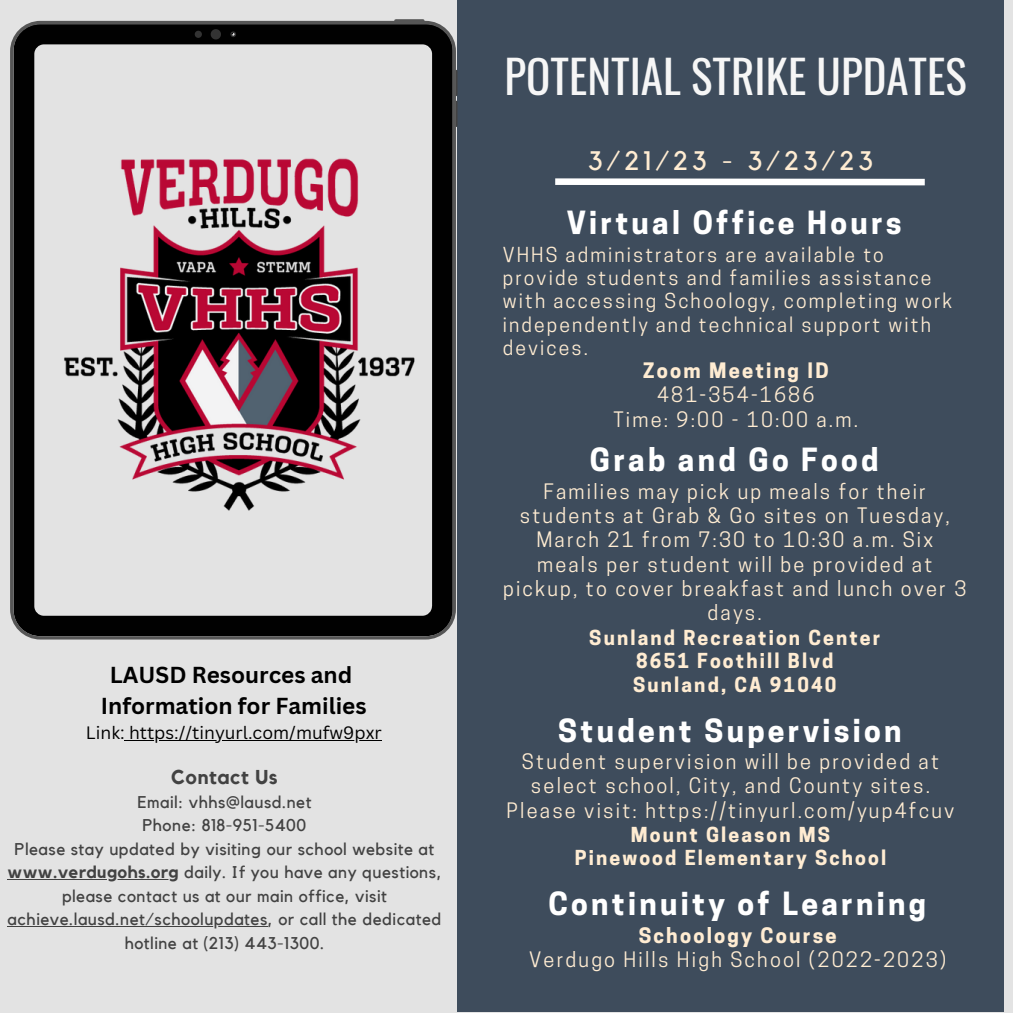
<style>
.page{position:relative;width:1013px;height:1013px;background:#fff}
.page>*{position:absolute;margin:0;border:0;box-sizing:border-box;transform-origin:0 0}
.t1{font:45px "Oswald";color:#f6f6f6}
.t2{font:700 30px "Cooper Hewitt";letter-spacing:.11em;color:#fff}
.t3{font:26.62px "Kollektif";letter-spacing:.16em;color:#ffecd2}
.t4{font:700 22.5px/31px "Canva Sans";color:#000;text-align:center}
.t5{font:20px/24.4px "Cooper Hewitt";letter-spacing:.11em;color:#ffecd2;text-align:center}
.t6{font:700 20px "Cooper Hewitt";letter-spacing:.11em;color:#ffecd2}
.t7{font:700 20px "Kollektif";letter-spacing:.03em;color:#424242}
.t8{font:19.38px/23.5px "Cooper Hewitt";letter-spacing:.11em;color:#ffecd2}
.t9{font:700 19.38px/23.5px "Cooper Hewitt";letter-spacing:.11em;color:#ffecd2;text-align:center}
.t10{font:17.5px "Canva Sans";color:#000}
.t11{font:17px/23.5px "Kollektif";letter-spacing:.03em;color:#424242;text-align:center}
.s1{font-weight:700}
</style>
<div class="page">
<div style="left:0;top:0;width:1012px;height:1012px;background:#e3e3e3"></div>
<div style="left:457px;top:0;width:546px;height:1011px;background:#3e4c5c"></div>
<svg style="left:555px;top:178px;width:370px;height:8px;background:#dcdee1"></svg>
<svg style="left:10px;top:21px;width:446px;height:618px;background:#0b0b0b"></svg>
<img style="left:34px;top:44px;width:398px;height:571px;border-radius:10px">
<svg style="left:195px;top:31px;width:7px;height:7px"></svg>
<svg style="left:211px;top:29px;width:10px;height:10px"></svg>
<svg style="left:230px;top:31px;width:6px;height:6px"></svg>
<svg style="left:456px;top:70px;width:2px;height:57px"></svg>
<svg style="left:394px;top:19px;width:30px;height:2px"></svg>
<hr style="left:7px;top:879px;width:172px;height:1px;background:#424242">
<hr style="left:8px;top:926px;width:260px;height:1px;background:#424242">
<hr style="left:125px;top:740px;width:257px;height:1px;background:#000">
<p class="t4" style="left:101px;top:659px;width:267px">LAUSD Resources and<br>Information for Families</p>
<p class="t10" style="left:86px;top:720px;width:297px">Link: https://tinyurl.com/mufw9pxr</p>
<p class="t7" style="left:171px;top:767px;width:108px">Contact Us</p>
<p class="t11" style="left:7px;top:791px;width:436px">Email: vhhs@lausd.net<br>Phone: 818-951-5400<br>Please stay updated by visiting our school website at <span class="s1">www.verdugohs.org</span> daily. If you have any questions, please contact us at our main office, visit achieve.lausd.net/schoolupdates, or call the dedicated hotline at (213) 443-1300.</p>
<h1 class="t1" style="left:504px;top:41px;width:463px">POTENTIAL STRIKE UPDATES</h1>
<h3 class="t3" style="left:588px;top:148px;width:286px">3/21/23 - 3/23/23</h3>
<h2 class="t2" style="left:566px;top:212px;width:336px">Virtual Office Hours</h2>
<p class="t8" style="left:503px;top:245px;width:451px">VHHS administrators are available to provide students and families assistance with accessing Schoology, completing work independently and technical support with devices.</p>
<p class="t6" style="left:642px;top:363px;width:187px">Zoom Meeting ID</p>
<p class="t5" style="left:613px;top:385px;width:246px">481-354-1686<br>Time: 9:00 - 10:00 a.m.</p>
<h2 class="t2" style="left:590px;top:449px;width:290px">Grab and Go Food</h2>
<p class="t5" style="left:503px;top:481px;width:464px">Families may pick up meals for their students at Grab &amp; Go sites on Tuesday,<br>March 21 from 7:30 to 10:30 a.m. Six<br>meals per student will be provided at pickup, to cover breakfast and lunch over 3 days.</p>
<p class="t9" style="left:589px;top:628px;width:292px">Sunland Recreation Center<br>8651 Foothill Blvd<br>Sunland, CA 91040</p>
<h2 class="t2" style="left:558px;top:719px;width:345px">Student Supervision</h2>
<p class="t5" style="left:506px;top:751px;width:449px">Student supervision will be provided at select school, City, and County sites.<br>Please visit: https://tinyurl.com/yup4fcuv</p>
<p class="t9" style="left:575px;top:825px;width:313px">Mount Gleason MS<br>Pinewood Elementary School</p>
<h2 class="t2" style="left:548px;top:892px;width:379px">Continuity of Learning</h2>
<p class="t6" style="left:638px;top:927px;width:200px">Schoology Course</p>
<p class="t5" style="left:529px;top:949px;width:418px">Verdugo Hills High School (2022-2023)</p>
</div>
